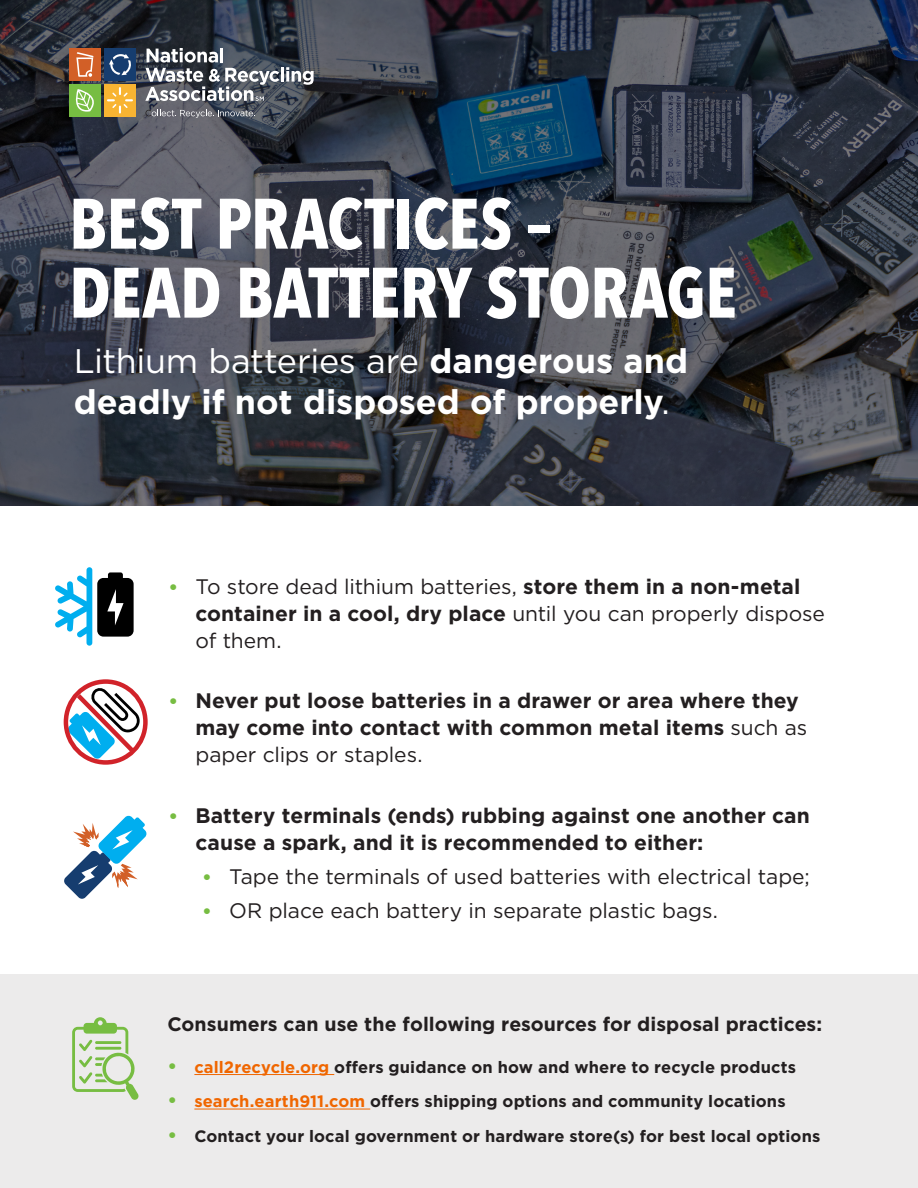
<style>
.page{position:relative;width:918px;height:1188px;background:#fff}
.page>*{position:absolute;margin:0;border:0;box-sizing:border-box;transform-origin:0 0}
.t1{font:700 70.5px/69px "Avenir Next Condensed";letter-spacing:-.005em;color:#fff}
.t2{font:700 34.05px/41px "Gotham";color:#fff}
.t3{font:21px/27px "Gotham";letter-spacing:-.005em;color:#231f20}
.t4{font:700 21px/27px "Gotham";letter-spacing:.005em;color:#231f20}
.t5{font:700 19.5px "Gotham";color:#231f20}
.t6{font:700 16.5px "Gotham";letter-spacing:.005em;color:#231f20}
.s1{font-weight:400}
.s2{font-weight:700;font-size:19.5px;color:#77bd42}
.s3{font-weight:700}
.s4{font-size:19.5px;color:#77bd42}
.s5{color:#f06600}
</style>
<div class="page">
<svg style="left:0;top:0;width:918px;height:505px;background:#363c47"></svg>
<svg style="left:146px;top:110px;width:109px;height:8px"></svg>
<hr style="left:281px;top:67px;width:3px;height:15px;background:#fff">
<svg style="left:286px;top:67px;width:28px;height:18px"></svg>
<div style="left:69px;top:48px;width:32px;height:33px;background:#d25f27"></div>
<svg style="left:76px;top:52px;width:18px;height:25px"></svg>
<div style="left:104px;top:84px;width:32px;height:32px;background:#f8b432"></div>
<svg style="left:107px;top:87px;width:26px;height:27px"></svg>
<div style="left:69px;top:84px;width:32px;height:32px;background:#77bd42"></div>
<svg style="left:75px;top:89px;width:19px;height:23px"></svg>
<svg style="left:145px;top:48px;width:134px;height:53px"></svg>
<div style="left:104px;top:48px;width:32px;height:33px;background:#163d6f"></div>
<svg style="left:109px;top:54px;width:22px;height:21px"></svg>
<div style="left:0;top:974px;width:918px;height:214px;background:#ecebeb"></div>
<svg style="left:72px;top:1017px;width:67px;height:83px"></svg>
<hr style="left:194px;top:1074px;width:140px;height:1px;background:#f06600">
<hr style="left:194px;top:1109px;width:176px;height:1px;background:#f06600">
<svg style="left:55px;top:567px;width:79px;height:79px"></svg>
<svg style="left:64px;top:815px;width:83px;height:84px"></svg>
<div style="left:64px;top:679px;width:84px;height:86px;border:4px solid #d1232a;border-radius:50%"></div>
<svg style="left:68px;top:687px;width:72px;height:72px"></svg>
<p class="t1" style="left:69px;top:189px;width:669px">BEST PRACTICES –<br>DEAD BATTERY STORAGE</p>
<p class="t2" style="left:74px;top:341px;width:616px"><span class="s1">Lithium batteries are</span> dangerous and deadly if not disposed of properly<span class="s1">.</span></p>
<p class="t3" style="left:195px;top:572px;width:631px;text-indent:-27px"><span class="s2">•</span> To store dead lithium batteries, <span class="s3">store them in a non-metal container in a cool, dry place</span> until you can properly dispose of them.</p>
<p class="t4" style="left:195px;top:687px;width:613px;text-indent:-27px"><span class="s4">•</span> Never put loose batteries in a drawer or area where they may come into contact with common metal items <span class="s1">such as paper clips or staples.</span></p>
<p class="t4" style="left:195px;top:802px;width:616px;text-indent:-27px"><span class="s4">•</span> Battery terminals (ends) rubbing against one another can cause a spark, and it is recommended to either:</p>
<p class="t3" style="left:202px;top:862px;width:609px"><span class="s2">•</span> Tape the terminals of used batteries with electrical tape;</p>
<p class="t3" style="left:202px;top:896px;width:517px"><span class="s2">•</span> OR place each battery in separate plastic bags.</p>
<p class="t5" style="left:167px;top:1011px;width:656px">Consumers can use the following resources for disposal practices:</p>
<p class="t6" style="left:167px;top:1056px;width:630px"><span class="s4">•</span> <span class="s5">call2recycle.org</span> offers guidance on how and where to recycle products</p>
<p class="t6" style="left:167px;top:1091px;width:620px"><span class="s4">•</span> <span class="s5">search.earth911.com</span> offers shipping options and community locations</p>
<p class="t6" style="left:167px;top:1125px;width:655px"><span class="s4">•</span> Contact your local government or hardware store(s) for best local options</p>
</div>
